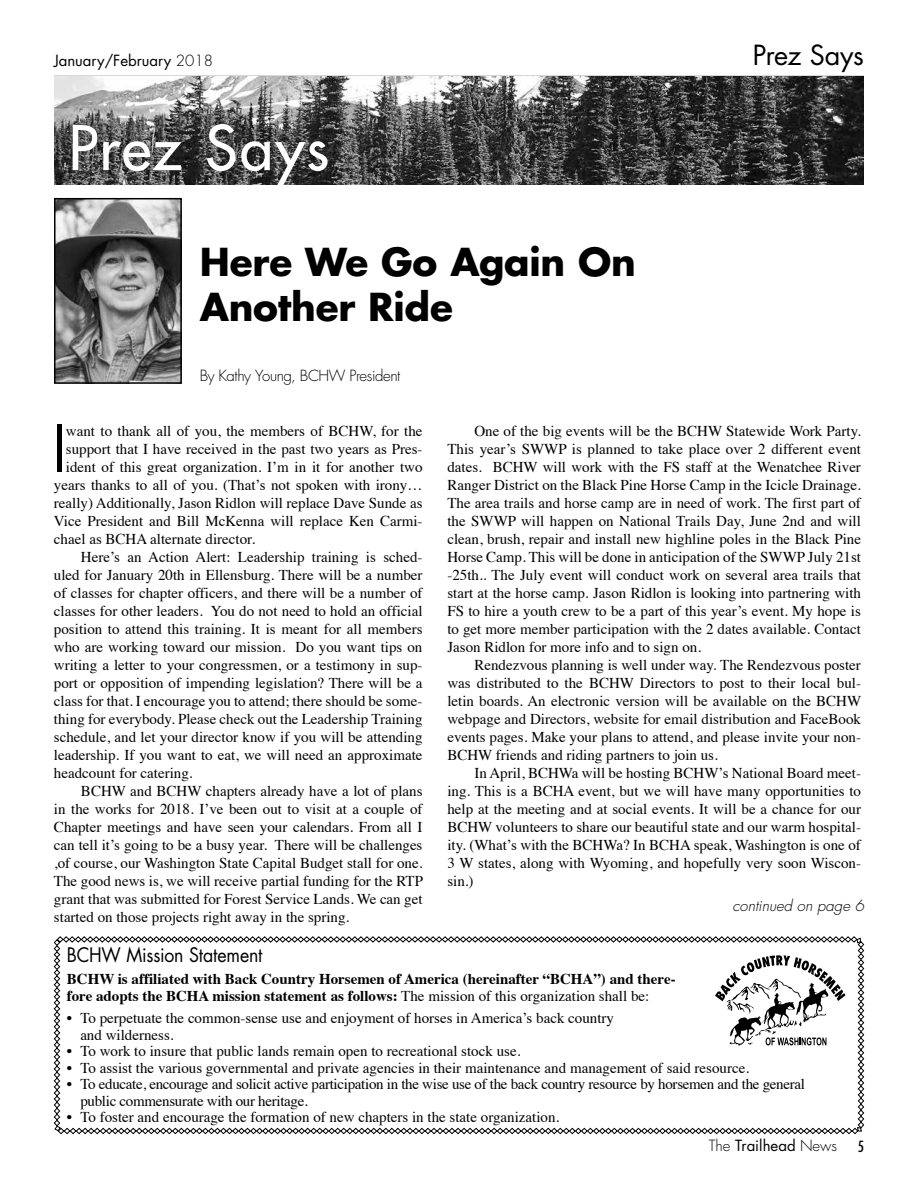
<style>
.page{position:relative;width:918px;height:1188px;background:#fff}
.page>*{position:absolute;margin:0;border:0;box-sizing:border-box;transform-origin:0 0}
.t1{font:300 condensed 62.7px "Futura";color:#000}
.t2{font:60px "Futura";letter-spacing:.025em;color:#fff}
.t3{font:700 37.5px/45px "Futura";letter-spacing:-.005em;color:#000}
.t4{font:27px "Futura";letter-spacing:-.02em;color:#000}
.t5{font:19.5px "Futura";letter-spacing:-.005em;color:#000;scale:.91 1}
.t6{font:15px/18px "Times";color:#000;text-align:justify}
.t7{font:700 15px/16.5px "Times";color:#000}
.t8{font:15px/16.5px "Times";letter-spacing:-.02em;color:#000}
.t9{font:15px "Futura";color:#000}
.t10{font:300 15px "Futura";letter-spacing:-.03em;color:#000}
.t11{font:italic 300 15px "Futura";color:#000}
.t12{font:condensed 15px "Futura";color:#000}
.s1{font-weight:300}
.s2{font-weight:400}
</style>
<div class="page">
<img style="left:54px;top:76px;width:810px;height:108px">
<img style="left:57px;top:201px;width:122px;height:180px">
<div style="left:54px;top:198px;width:128px;height:186px;border:2px solid #000"></div>
<svg style="left:54px;top:936px;width:810px;height:198px"></svg>
<p class="t9" style="left:54px;top:50px;width:161px">January/February <span class="s1">2018</span></p>
<h3 class="t4" style="left:753px;top:37px;width:113px">Prez Says</h3>
<h2 class="t2" style="left:68px;top:109px;width:262px">Prez Says</h2>
<h3 class="t3" style="left:200px;top:239px;width:438px">Here We Go Again On<br>Another Ride</h3>
<p class="t10" style="left:200px;top:366px;width:202px">By Kathy Young, BCHW President</p>
<h1 class="t1" style="left:54px;top:412px;width:13px">I</h1>
<p class="t6" style="left:66px;top:421px;width:358px">want to thank all of you, the members of BCHW, for the</p>
<p class="t6" style="left:66px;top:439px;width:358px">support that I have received in the past two years as Pres-</p>
<p class="t6" style="left:66px;top:457px;width:358px">ident of this great organization. I’m in it for another two</p>
<p class="t6" style="left:54px;top:475px;width:370px">years thanks to all of you. (That’s not spoken with irony…</p>
<p class="t6" style="left:54px;top:493px;width:370px">really) Additionally, Jason Ridlon will replace Dave Sunde as</p>
<p class="t6" style="left:54px;top:511px;width:370px">Vice President and Bill McKenna will replace Ken Carmi-</p>
<p class="t6" style="left:54px;top:529px;width:203px">chael as BCHA alternate director.</p>
<p class="t6" style="left:81px;top:547px;width:343px">Here’s an Action Alert: Leadership training is sched-</p>
<p class="t6" style="left:54px;top:565px;width:370px">uled for January 20th in Ellensburg. There will be a number</p>
<p class="t6" style="left:54px;top:583px;width:370px">of classes for chapter officers, and there will be a number of</p>
<p class="t6" style="left:54px;top:601px;width:370px">classes for other leaders. You do not need to hold an official</p>
<p class="t6" style="left:54px;top:619px;width:370px">position to attend this training. It is meant for all members</p>
<p class="t6" style="left:54px;top:637px;width:370px">who are working toward our mission. Do you want tips on</p>
<p class="t6" style="left:54px;top:655px;width:370px">writing a letter to your congressmen, or a testimony in sup-</p>
<p class="t6" style="left:54px;top:673px;width:370px">port or opposition of impending legislation? There will be a</p>
<p class="t6" style="left:54px;top:691px;width:370px">class for that. I encourage you to attend; there should be some-</p>
<p class="t6" style="left:54px;top:709px;width:370px">thing for everybody. Please check out the Leadership Training</p>
<p class="t6" style="left:54px;top:727px;width:370px">schedule, and let your director know if you will be attending</p>
<p class="t6" style="left:54px;top:745px;width:370px">leadership. If you want to eat, we will need an approximate</p>
<p class="t6" style="left:54px;top:763px;width:140px">headcount for catering.</p>
<p class="t6" style="left:81px;top:781px;width:343px">BCHW and BCHW chapters already have a lot of plans</p>
<p class="t6" style="left:54px;top:799px;width:370px">in the works for 2018. I’ve been out to visit at a couple of</p>
<p class="t6" style="left:54px;top:817px;width:370px">Chapter meetings and have seen your calendars. From all I</p>
<p class="t6" style="left:54px;top:835px;width:370px">can tell it’s going to be a busy year. There will be challenges</p>
<p class="t6" style="left:54px;top:853px;width:370px">,of course, our Washington State Capital Budget stall for one.</p>
<p class="t6" style="left:54px;top:871px;width:371px">The good news is, we will receive partial funding for the RTP</p>
<p class="t6" style="left:54px;top:889px;width:370px">grant that was submitted for Forest Service Lands. We can get</p>
<p class="t6" style="left:54px;top:907px;width:297px">started on those projects right away in the spring.</p>
<p class="t6" style="left:447px;top:421px;width:415px;text-indent:27px">One of the big events will be the BCHW Statewide Work Party.<br>This year’s SWWP is planned to take place over 2 different event dates. BCHW will work with the FS staff at the Wenatchee River Ranger District on the Black Pine Horse Camp in the Icicle Drainage.<br>The area trails and horse camp are in need of work. The first part of the SWWP will happen on National Trails Day, June 2nd and will clean, brush, repair and install new highline poles in the Black Pine Horse Camp. This will be done in anticipation of the SWWP July 21st -25th.. The July event will conduct work on several area trails that start at the horse camp. Jason Ridlon is looking into partnering with FS to hire a youth crew to be a part of this year’s event. My hope is to get more member participation with the 2 dates available. Contact Jason Ridlon for more info and to sign on.</p>
<p class="t6" style="left:447px;top:655px;width:415px;text-indent:27px">Rendezvous planning is well under way. The Rendezvous poster was distributed to the BCHW Directors to post to their local bul&shy;letin boards. An electronic version will be available on the BCHW webpage and Directors, website for email distribution and FaceBook events pages. Make your plans to attend, and please invite your non-BCHW friends and riding partners to join us.</p>
<p class="t6" style="left:447px;top:763px;width:415px;text-indent:27px">In April, BCHWa will be hosting BCHW’s National Board meet&shy;ing. This is a BCHA event, but we will have many opportunities to help at the meeting and at social events. It will be a chance for our BCHW volunteers to share our beautiful state and our warm hospital&shy;ity. (What’s with the BCHWa? In BCHA speak, Washington is one of 3 W states, along with Wyoming, and hopefully very soon Wiscon&shy;sin.)</p>
<p class="t11" style="left:732px;top:896px;width:137px">continued on page 6</p>
<h3 class="t5" style="left:67px;top:941px;width:217px">BCHW Mission Statement</h3>
<p class="t7" style="left:67px;top:970px;width:610px">BCHW is affiliated with Back Country Horsemen of America (hereinafter “BCHA”) and there&shy;fore adopts the BCHA mission statement as follows: <span class="s2">The mission of this organization shall be:</span></p>
<p class="t6" style="left:80px;top:1009px;width:535px;line-height:16.5px;text-indent:-14px">• To perpetuate the common-sense use and enjoyment of horses in America’s back country and wilderness.</p>
<p class="t6" style="left:67px;top:1041px;width:455px">• To work to insure that public lands remain open to recreational stock use.</p>
<p class="t6" style="left:67px;top:1058px;width:684px">• To assist the various governmental and private agencies in their maintenance and management of said resource.</p>
<p class="t8" style="left:80px;top:1075px;width:726px;text-indent:-14px">• To educate, encourage and solicit active participation in the wise use of the back country resource by horsemen and the general public commensurate with our heritage.</p>
<p class="t6" style="left:67px;top:1107px;width:494px">• To foster and encourage the formation of new chapters in the state organization.</p>
<p class="t9" style="left:709px;top:1136px;width:130px"><span class="s1">The</span> Trailhead <span class="s1">News</span></p>
<p class="t12" style="left:858px;top:1137px;width:8px">5</p>
</div>
